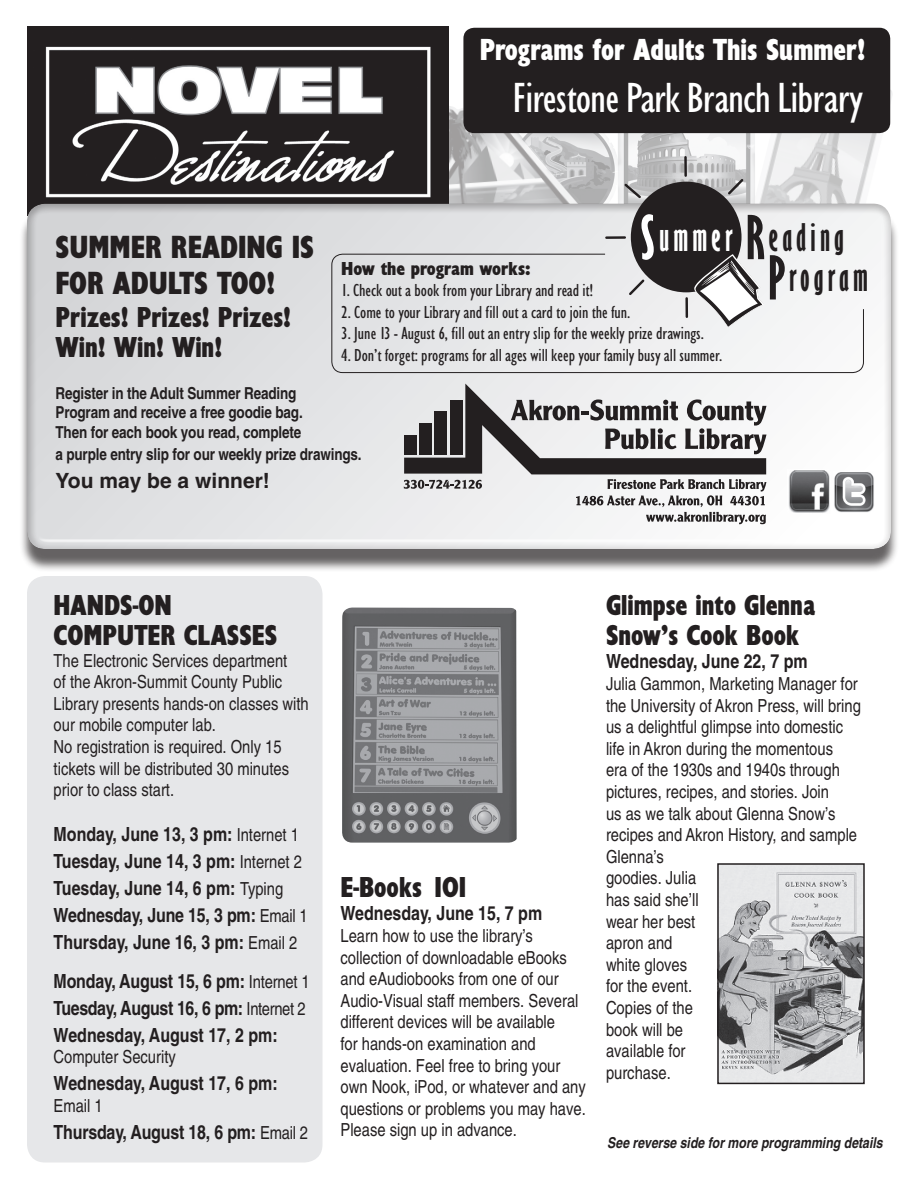
<style>
.page{position:relative;width:918px;height:1188px;background:#fff}
.page>*{position:absolute;margin:0;border:0;box-sizing:border-box;transform-origin:0 0}
.t1{font:43.65px "Classical Sans Cond DTC";letter-spacing:-.02em;color:#fff}
.t2{font:41.85px/40.3px "Classical Sans Ex Cond DTC";color:#231f20}
.t3{font:33.3px/36px "Classical Sans Ex Bd Cond DTC";color:#231f20;scale:.9 1}
.t4{font:31.65px "Classical Sans Ex Bd Cond DTC";color:#fff;scale:.9 1}
.t5{font:30px/30px "Classical Sans Ex Bd Cond DTC";color:#231f20;scale:.9 1}
.t6{font:700 21px "Helvetica";color:#231f20}
.t7{font:700 condensed 19.5px/27px "Helvetica";color:#231f20}
.t8{font:19.5px "Classical Sans Ex Bd Cond DTC";color:#231f20}
.t9{font:condensed 18px/21.6px "Helvetica";color:#231f20}
.t10{font:18px "Classical Sans Cond DTC";color:#231f20}
.t11{font:700 condensed 16.5px/19.8px "Helvetica";letter-spacing:-.01em;color:#231f20}
.t12{font:italic 700 condensed 15px "Helvetica";color:#231f20}
.s1{font-size:66.45px;color:#fff}
.s2{color:#fff}
.s3{font-size:66.45px}
.s4{font-weight:400;font-size:18px}
</style>
<div class="page">
<div style="left:27px;top:576px;width:295px;height:586px;background:#e6e7e9;border-radius:18px"></div>
<img style="left:342px;top:608px;width:175px;height:235px">
<img style="left:720px;top:866px;width:142px;height:215px">
<div style="left:717px;top:863px;width:148px;height:221px;border:2px solid #231f20"></div>
<img style="left:592px;top:133px;width:25px;height:69px">
<img style="left:617px;top:133px;width:128px;height:69px">
<img style="left:745px;top:63px;width:147px;height:139px">
<img style="left:448px;top:102px;width:144px;height:100px">
<img style="left:27px;top:27px;width:421px;height:175px">
<div style="left:19px;top:210px;width:880px;height:362px;background:#231f20;opacity:.7"></div>
<div style="left:26px;top:202px;width:866px;height:348px;background:#231f20;opacity:.75"></div>
<svg style="left:331px;top:253px;width:533px;height:120px"></svg>
<div style="left:463px;top:28px;width:427px;height:105px;background:#231f20;border-radius:11px"></div>
<svg style="left:404px;top:384px;width:362px;height:140px"></svg>
<img style="left:833px;top:472px;width:42px;height:41px">
<img style="left:787px;top:470px;width:43px;height:43px">
<div style="left:631px;top:182px;width:111px;height:110px;background:#231f20;border-radius:50%"></div>
<svg style="left:622px;top:181px;width:21px;height:19px"></svg>
<hr style="left:684px;top:157px;width:3px;height:19px;background:#231f20">
<svg style="left:726px;top:177px;width:20px;height:20px"></svg>
<hr style="left:685px;top:298px;width:3px;height:19px;background:#231f20">
<svg style="left:627px;top:277px;width:20px;height:20px"></svg>
<hr style="left:606px;top:236px;width:19px;height:3px;background:#231f20">
<svg style="left:694px;top:254px;width:70px;height:74px"></svg>
<h3 class="t4" style="left:480px;top:32px;width:430px">Programs for Adults This Summer!</h3>
<h1 class="t1" style="left:512px;top:73px;width:353px">Firestone Park Branch Library</h1>
<h2 class="t2" style="left:765px;top:217px;width:106px;text-indent:-128px"><span class="s1">S</span><span class="s2">ummer</span> <span class="s3">R</span>eading<br><span class="s3">P</span>rogram</h2>
<h3 class="t3" style="left:56px;top:229px;width:289px">SUMMER READING IS<br>FOR ADULTS TOO!</h3>
<h3 class="t5" style="left:56px;top:303px;width:263px">Prizes! Prizes! Prizes!<br>Win! Win! Win!</h3>
<p class="t11" style="left:56px;top:383px;width:249px">Register in the Adult Summer Reading<br>Program and receive a free goodie bag.<br>Then for each book you read, complete</p>
<p class="t11" style="left:56px;top:444px;width:308px">a purple entry slip for our weekly prize drawings.</p>
<p class="t6" style="left:56px;top:468px;width:216px">You may be a winner!</p>
<p class="t8" style="left:341px;top:257px;width:191px">How the program works:</p>
<p class="t10" style="left:341px;top:280px;width:253px">1. Check out a book from your Library and read it!</p>
<p class="t10" style="left:341px;top:302px;width:291px">2. Come to your Library and fill out a card to join the fun.</p>
<p class="t10" style="left:341px;top:323px;width:364px">3. June 13 - August 6, fill out an entry slip for the weekly prize drawings.</p>
<p class="t10" style="left:341px;top:345px;width:383px">4. Don’t forget: programs for all ages will keep your family busy all summer.</p>
<h3 class="t5" style="left:54px;top:590px;width:250px">HANDS-ON<br>COMPUTER CLASSES</h3>
<p class="t9" style="left:54px;top:649px;width:257px">The Electronic Services department<br>of the Akron-Summit County Public Library presents hands-on classes with our mobile computer lab.<br>No registration is required. Only 15 tickets will be distributed 30 minutes prior to class start.</p>
<p class="t7" style="left:54px;top:820px;width:256px">Monday, June 13, 3 pm: <span class="s4">Internet 1<br></span>Tuesday, June 14, 3 pm: <span class="s4">Internet 2<br></span>Tuesday, June 14, 6 pm: <span class="s4">Typing<br></span>Wednesday, June 15, 3 pm: <span class="s4">Email 1<br></span>Thursday, June 16, 3 pm: <span class="s4">Email 2</span></p>
<p class="t7" style="left:54px;top:967px;width:257px">Monday, August 15, 6 pm: <span class="s4">Internet 1<br></span>Tuesday, August 16, 6 pm: <span class="s4">Internet 2<br></span>Wednesday, August 17, 2 pm:</p>
<p class="t9" style="left:54px;top:1046px;width:124px">Computer Security</p>
<p class="t7" style="left:54px;top:1069px;width:226px">Wednesday, August 17, 6 pm:</p>
<p class="t9" style="left:54px;top:1095px;width:51px">Email 1</p>
<p class="t7" style="left:54px;top:1118px;width:256px">Thursday, August 18, 6 pm: <span class="s4">Email 2</span></p>
<h3 class="t5" style="left:340px;top:872px;width:146px">E-Books 101</h3>
<p class="t7" style="left:340px;top:900px;width:203px">Wednesday, June 15, 7 pm</p>
<p class="t9" style="left:340px;top:925px;width:247px">Learn how to use the library’s collection of downloadable eBooks and eAudiobooks from one of our Audio-Visual staff members. Several different devices will be available<br>for hands-on examination and evaluation. Feel free to bring your own Nook, iPod, or whatever and any questions or problems you may have.<br>Please sign up in advance.</p>
<h3 class="t5" style="left:606px;top:590px;width:234px">Glimpse into Glenna<br>Snow’s Cook Book</h3>
<p class="t7" style="left:606px;top:648px;width:203px">Wednesday, June 22, 7 pm</p>
<p class="t9" style="left:606px;top:673px;width:256px">Julia Gammon, Marketing Manager for the University of Akron Press, will bring us a delightful glimpse into domestic life in Akron during the momentous<br>era of the 1930s and 1940s through pictures, recipes, and stories. Join<br>us as we talk about Glenna Snow’s recipes and Akron History, and sample<br>Glenna’s<br>goodies. Julia<br>has said she’ll<br>wear her best<br>apron and<br>white gloves<br>for the event.<br>Copies of the<br>book will be<br>available for<br>purchase.</p>
<p class="t12" style="left:607px;top:1133px;width:277px">See reverse side for more programming details</p>
</div>
